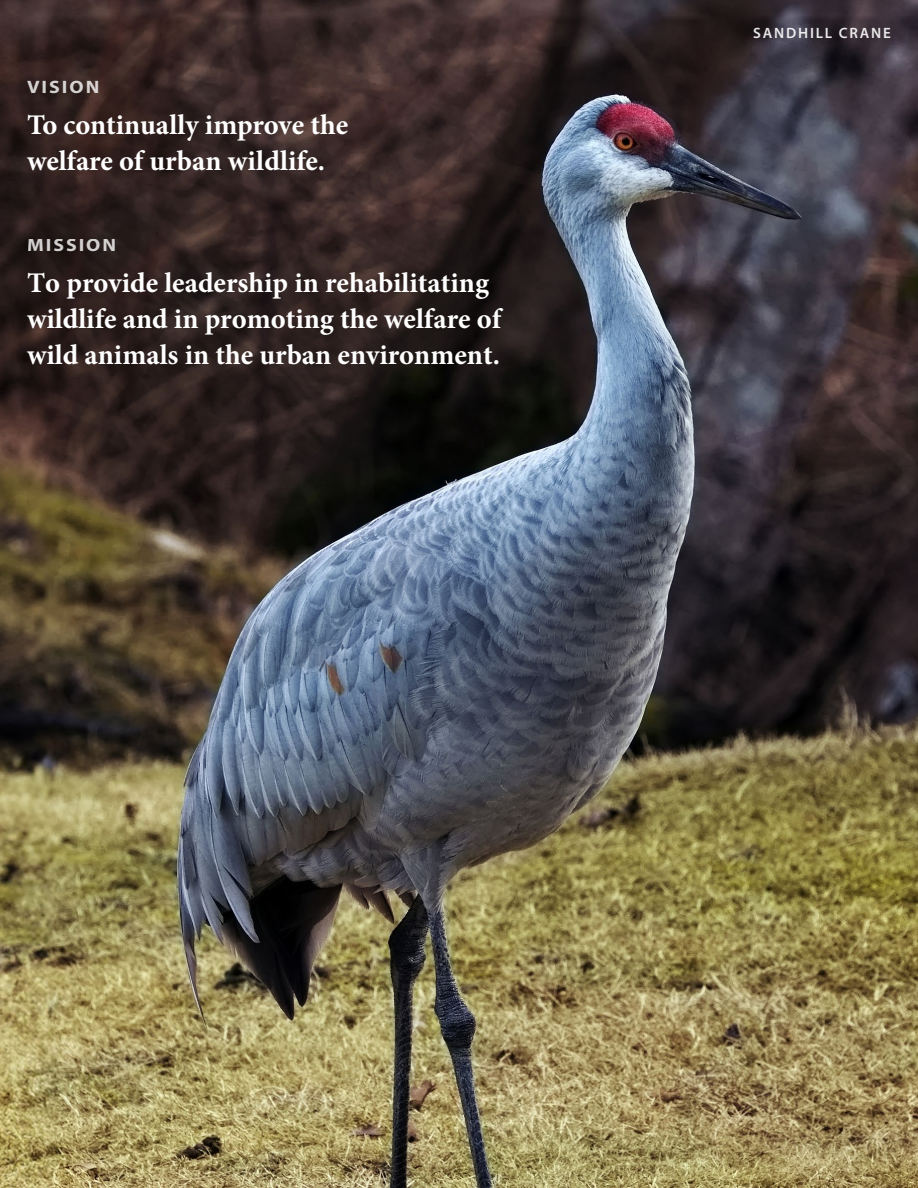
<style>
.page{position:relative;width:918px;height:1188px;background:#fff}
.page>*{position:absolute;margin:0;border:0;box-sizing:border-box;transform-origin:0 0}
.t1{font:700 28.5px/36px "Minion Pro";color:#fff}
.t2{font:700 18px "Myriad Pro";letter-spacing:.1em;color:#fff;scale:1.1 1}
.t3{font:600 15px "Myriad Pro";letter-spacing:.12em;color:#fff}
</style>
<div class="page">
<img style="left:0;top:0;width:918px;height:1188px">
<p class="t2" style="left:27px;top:75px;width:67px">VISION</p>
<p class="t1" style="left:27px;top:107px;width:323px">To continually improve the welfare of urban wildlife.</p>
<p class="t2" style="left:27px;top:234px;width:83px">MISSION</p>
<p class="t1" style="left:27px;top:265px;width:476px">To provide leadership in rehabilitating wildlife and in promoting the welfare of wild animals in the urban environment.</p>
<p class="t3" style="left:753px;top:24px;width:139px">SANDHILL CRANE</p>
</div>
